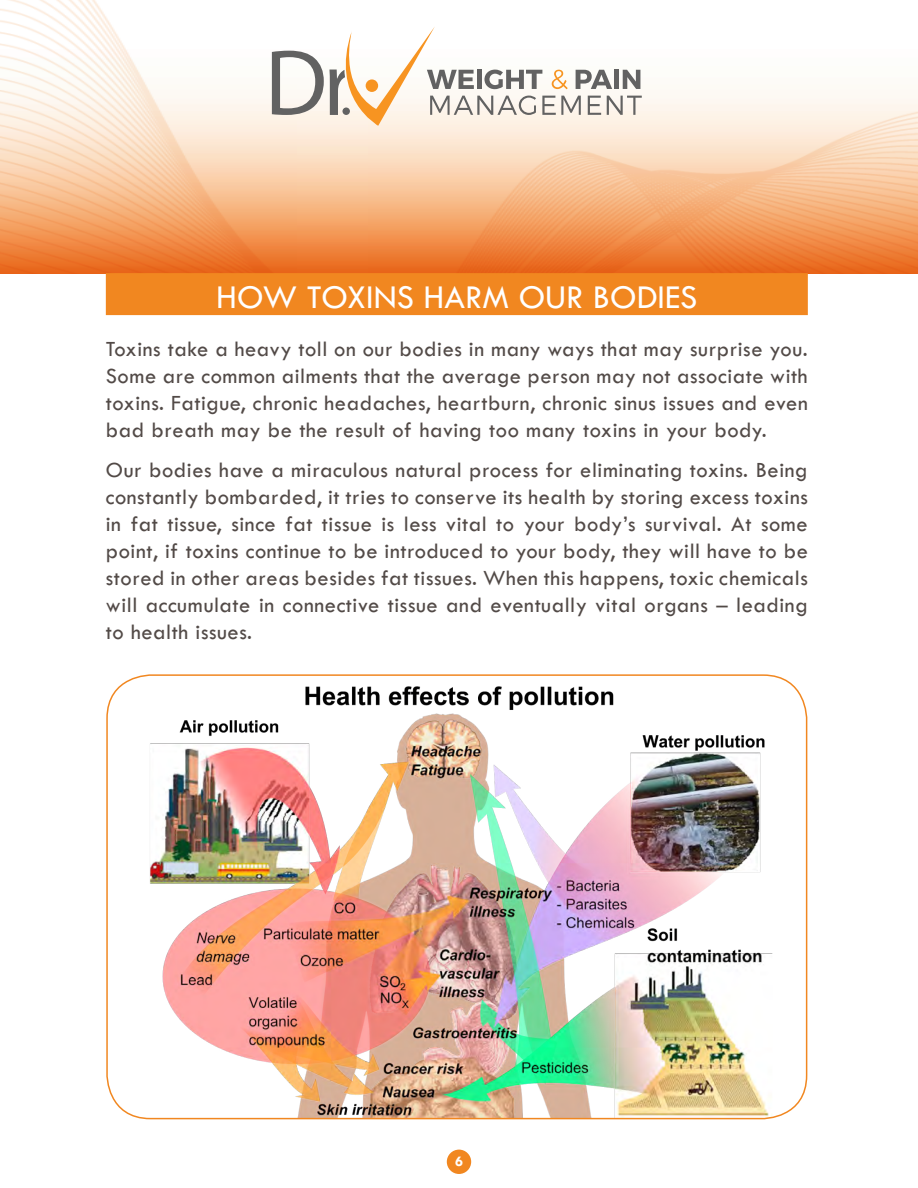
<style>
.page{position:relative;width:918px;height:1188px;background:#fff}
.page>*{position:absolute;margin:0;border:0;box-sizing:border-box;transform-origin:0 0}
.t1{font:34.5px "Tw Cen";color:#fff}
.Body{font:22.5px/27px "Tw Cen";letter-spacing:.025em;color:#524a47;text-align:justify}
.t2{font:700 15px "Tw Cen";color:#fff}
</style>
<div class="page">
<svg style="left:0;top:1px;width:918px;height:273px"></svg>
<div style="left:447px;top:1150px;width:24px;height:24px;background:#f18720;border-radius:50%"></div>
<svg style="left:272px;top:27px;width:370px;height:99px"></svg>
<div style="left:106px;top:273px;width:702px;height:42px;background:#f18720"></div>
<img style="left:150px;top:686px;width:623px;height:433px">
<p class="t1" style="left:216px;top:277px;width:483px">HOW TOXINS HARM OUR BODIES</p>
<p class="Body" style="left:106px;top:335px;width:704px">Toxins take a heavy toll on our bodies in many ways that may surprise you.<br>Some are common ailments that the average person may not associate with toxins. Fatigue, chronic headaches, heartburn, chronic sinus issues and even bad breath may be the result of having too many toxins in your body.</p>
<p class="Body" style="left:106px;top:456px;width:704px">Our bodies have a miraculous natural process for eliminating toxins. Being constantly bombarded, it tries to conserve its health by storing excess toxins in fat tissue, since fat tissue is less vital to your body’s survival. At some point, if toxins continue to be introduced to your body, they will have to be stored in other areas besides fat tissues. When this happens, toxic chemicals will accumulate in connective tissue and eventually vital organs – leading to health issues.</p>
<p class="t2" style="left:455px;top:1153px;width:9px">6</p>
</div>
